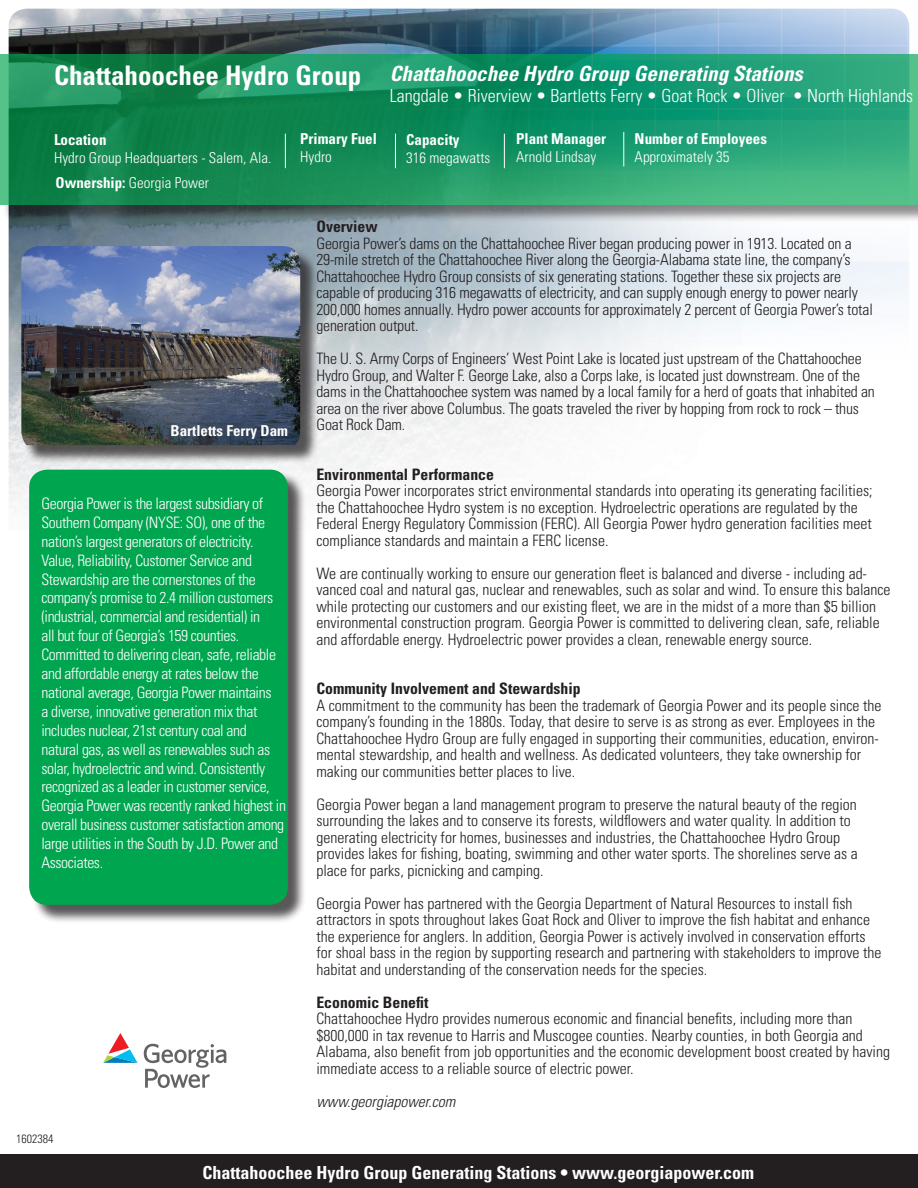
<style>
.page{position:relative;width:918px;height:1188px;background:#fff}
.page>*{position:absolute;margin:0;border:0;box-sizing:border-box;transform-origin:0 0}
.t1{font:700 condensed 27px "Univers";color:#fff}
.t2{font:italic 700 condensed 21px "Univers";color:#fff}
.t3{font:300 condensed 18px "Univers";color:#fff}
.t4{font:700 condensed 18px "Univers";color:#fff}
.t5{font:300 condensed 15.75px/16.5px "Univers";color:#231f20}
.t6{font:300 condensed 15.75px/18.9px "Univers";letter-spacing:-.025em;color:#fff}
.t7{font:700 condensed 15.75px "Univers";color:#231f20}
.t8{font:italic 300 condensed 15.75px "Univers";color:#231f20}
.t9{font:300 condensed 15px "Univers";color:#fff}
.t10{font:700 condensed 15px "Univers";color:#fff}
.t11{font:300 condensed 12px "Univers";color:#231f20}
.s1{font-weight:700}
</style>
<div class="page">
<img style="left:9px;top:9px;width:900px;height:1146px">
<div style="left:2px;top:56px;width:916px;height:167px;background:#231f20;opacity:.75"></div>
<svg style="left:0;top:54px;width:918px;height:150px;background:#1d9665"></svg>
<div style="left:0;top:1155px;width:918px;height:33px;background:#231f20"></div>
<hr style="left:285px;top:134px;width:1px;height:34px;background:#fff">
<hr style="left:395px;top:134px;width:1px;height:34px;background:#fff">
<hr style="left:624px;top:132px;width:1px;height:34px;background:#fff">
<hr style="left:504px;top:134px;width:1px;height:34px;background:#fff">
<div style="left:31px;top:472px;width:276px;height:452px;background:#231f20;opacity:.75"></div>
<div style="left:29px;top:470px;width:259px;height:435px;background:#00a54f;border-radius:18px"></div>
<svg style="left:103px;top:1033px;width:35px;height:30px"></svg>
<svg style="left:144px;top:1044px;width:82px;height:44px"></svg>
<div style="left:24px;top:248px;width:295px;height:216px;background:#231f20;opacity:.75"></div>
<img style="left:21px;top:246px;width:279px;height:199px">
<p class="t1" style="left:54px;top:59px;width:309px">Chattahoochee Hydro Group</p>
<p class="t2" style="left:390px;top:60px;width:414px">Chattahoochee Hydro Group Generating Stations</p>
<p class="t3" style="left:390px;top:85px;width:525px">Langdale • Riverview • Bartletts Ferry • Goat Rock • Oliver • North Highlands</p>
<p class="t10" style="left:54px;top:130px;width:54px">Location</p>
<p class="t9" style="left:54px;top:148px;width:219px">Hydro Group Headquarters - Salem, Ala.</p>
<p class="t10" style="left:300px;top:129px;width:78px">Primary Fuel</p>
<p class="t9" style="left:300px;top:148px;width:33px">Hydro</p>
<p class="t10" style="left:406px;top:130px;width:55px">Capacity</p>
<p class="t9" style="left:406px;top:149px;width:86px">316 megawatts</p>
<p class="t10" style="left:516px;top:129px;width:91px">Plant Manager</p>
<p class="t9" style="left:516px;top:148px;width:81px">Arnold Lindsay</p>
<p class="t10" style="left:635px;top:130px;width:134px">Number of Employees</p>
<p class="t9" style="left:635px;top:148px;width:96px">Approximately 35</p>
<p class="t9" style="left:56px;top:174px;width:155px"><span class="s1">Ownership:</span> Georgia Power</p>
<p class="t10" style="left:171px;top:422px;width:119px">Bartletts Ferry Dam</p>
<p class="t6" style="left:41px;top:494px;width:246px">Georgia Power is the largest subsidiary of Southern Company (NYSE: SO), one of the nation’s largest generators of electricity.<br>Value, Reliability, Customer Service and Stewardship are the cornerstones of the company’s promise to 2.4 million customers (industrial, commercial and residential) in<br>all but four of Georgia’s 159 counties.<br>Committed to delivering clean, safe, reliable and affordable energy at rates below the national average, Georgia Power maintains<br>a diverse, innovative generation mix that includes nuclear, 21st century coal and natural gas, as well as renewables such as solar, hydroelectric and wind. Consistently recognized as a leader in customer service, Georgia Power was recently ranked highest in overall business customer satisfaction among large utilities in the South by J.D. Power and Associates.</p>
<p class="t11" style="left:16px;top:1132px;width:39px">1602384</p>
<p class="t7" style="left:316px;top:217px;width:63px">Overview</p>
<p class="t5" style="left:316px;top:235px;width:558px">Georgia Power’s dams on the Chattahoochee River began producing power in 1913. Located on a 29-mile stretch of the Chattahoochee River along the Georgia-Alabama state line, the company’s Chattahoochee Hydro Group consists of six generating stations. Together these six projects are capable of producing 316 megawatts of electricity, and can supply enough energy to power nearly 200,000 homes annually. Hydro power accounts for approximately 2 percent of Georgia Power’s total generation output.</p>
<p class="t5" style="left:316px;top:350px;width:560px">The U. S. Army Corps of Engineers’ West Point Lake is located just upstream of the Chattahoochee Hydro Group, and Walter F. George Lake, also a Corps lake, is located just downstream. One of the dams in the Chattahoochee system was named by a local family for a herd of goats that inhabited an area on the river above Columbus. The goats traveled the river by hopping from rock to rock – thus Goat Rock Dam.</p>
<p class="t7" style="left:316px;top:464px;width:179px">Environmental Performance</p>
<p class="t5" style="left:316px;top:482px;width:558px">Georgia Power incorporates strict environmental standards into operating its generating facilities; the Chattahoochee Hydro system is no exception. Hydroelectric operations are regulated by the Federal Energy Regulatory Commission (FERC). All Georgia Power hydro generation facilities meet compliance standards and maintain a FERC license.</p>
<p class="t5" style="left:316px;top:565px;width:576px">We are continually working to ensure our generation fleet is balanced and diverse - including ad&shy;vanced coal and natural gas, nuclear and renewables, such as solar and wind. To ensure this balance while protecting our customers and our existing fleet, we are in the midst of a more than $5 billion environmental construction program. Georgia Power is committed to delivering clean, safe, reliable and affordable energy. Hydroelectric power provides a clean, renewable energy source.</p>
<p class="t7" style="left:316px;top:679px;width:266px">Community Involvement and Stewardship</p>
<p class="t5" style="left:316px;top:697px;width:566px">A commitment to the community has been the trademark of Georgia Power and its people since the company’s founding in the 1880s. Today, that desire to serve is as strong as ever. Employees in the Chattahoochee Hydro Group are fully engaged in supporting their communities, education, environ&shy;mental stewardship, and health and wellness. As dedicated volunteers, they take ownership for making our communities better places to live.</p>
<p class="t5" style="left:316px;top:796px;width:543px">Georgia Power began a land management program to preserve the natural beauty of the region surrounding the lakes and to conserve its forests, wildflowers and water quality. In addition to generating electricity for homes, businesses and industries, the Chattahoochee Hydro Group provides lakes for fishing, boating, swimming and other water sports. The shorelines serve as a place for parks, picnicking and camping.</p>
<p class="t5" style="left:316px;top:895px;width:566px">Georgia Power has partnered with the Georgia Department of Natural Resources to install fish attractors in spots throughout lakes Goat Rock and Oliver to improve the fish habitat and enhance the experience for anglers. In addition, Georgia Power is actively involved in conservation efforts for shoal bass in the region by supporting research and partnering with stakeholders to improve the habitat and understanding of the conservation needs for the species.</p>
<p class="t7" style="left:316px;top:992px;width:113px">Economic Benefit</p>
<p class="t5" style="left:316px;top:1010px;width:575px">Chattahoochee Hydro provides numerous economic and financial benefits, including more than $800,000 in tax revenue to Harris and Muscogee counties. Nearby counties, in both Georgia and Alabama, also benefit from job opportunities and the economic development boost created by having immediate access to a reliable source of electric power.</p>
<p class="t8" style="left:316px;top:1092px;width:140px">www.georgiapower.com</p>
<p class="t4" style="left:203px;top:1162px;width:553px">Chattahoochee Hydro Group Generating Stations • www.georgiapower.com</p>
</div>
